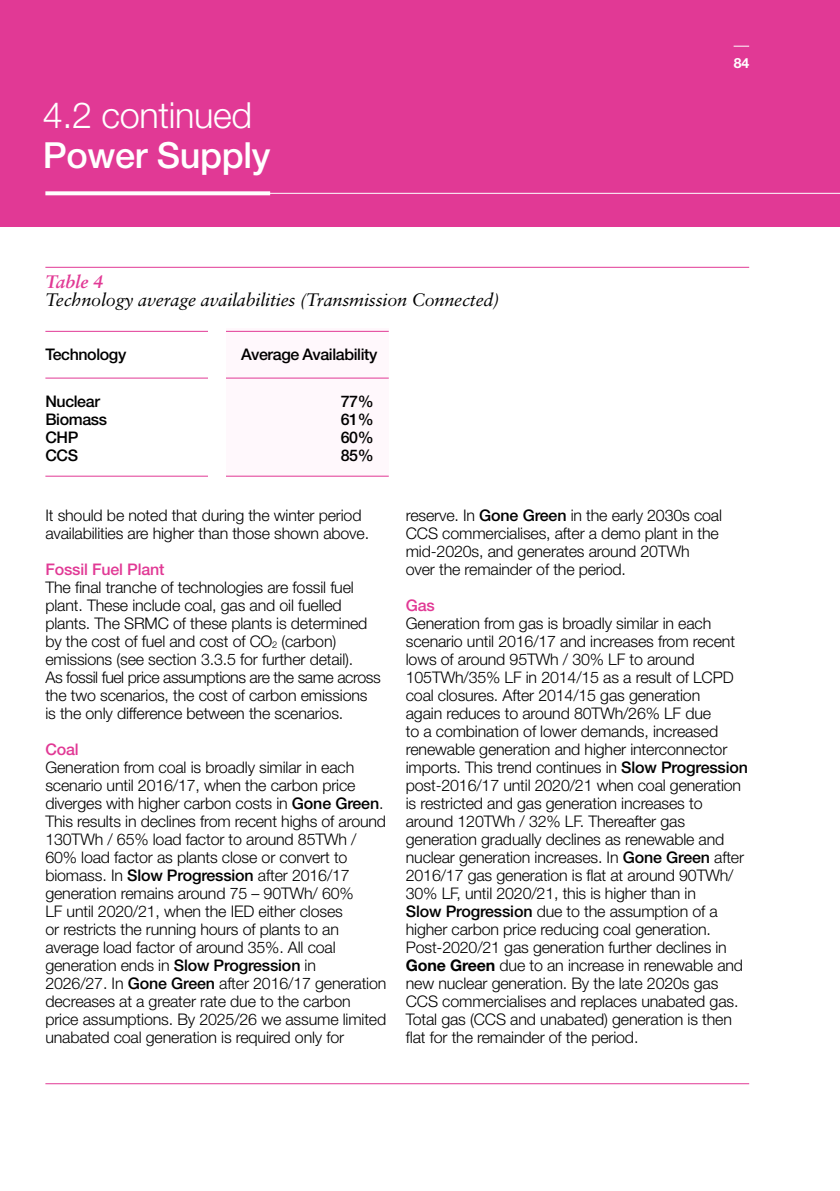
<style>
.page{position:relative;width:840px;height:1191px;background:#fff}
.page>*{position:absolute;margin:0;border:0;box-sizing:border-box;transform-origin:0 0}
.t1{font:300 36px "Helvetica Neue";letter-spacing:-.01em;color:#fff}
.t2{font:500 36px "Helvetica Neue";letter-spacing:-.01em;color:#fff}
.t3{font:italic 18px "Sabon";letter-spacing:-.01em;color:#000}
.t4{font:italic 700 18px "Sabon";letter-spacing:-.01em;color:#e13995}
.t5{font:300 16px/18px "Helvetica Neue";letter-spacing:-.01em;color:#000}
.t6{font:500 16px "Helvetica Neue";letter-spacing:-.025em;color:#000}
.t7{font:500 16px "Helvetica Neue";letter-spacing:-.01em;color:#e13995}
.t8{font:700 14px "Helvetica Neue";color:#fff}
.s1{font-weight:500}
.s2{font-weight:700}
</style>
<div class="page">
<div style="left:0;top:0;width:839px;height:227px;background:#e13995"></div>
<svg style="left:733px;top:46px;width:15px;height:1px"></svg>
<hr style="left:50px;top:193px;width:789px;height:1px;background:#fff">
<hr style="left:45px;top:1083px;width:703px;height:1px;background:#e13995">
<div style="left:225px;top:328px;width:163px;height:149px;background:#fff8fc"></div>
<hr style="left:45px;top:331px;width:343px;height:1px;background:#e13995">
<hr style="left:45px;top:377px;width:343px;height:1px;background:#e13995">
<hr style="left:45px;top:476px;width:343px;height:1px;background:#e13995">
<hr style="left:45px;top:267px;width:703px;height:1px;background:#e13995">
<div style="left:208px;top:321px;width:17px;height:168px;background:#fff"></div>
<svg style="left:45px;top:191px;width:225px;height:4px"></svg>
<h1 class="t1" style="left:43px;top:93px;width:211px">4.2 continued</h1>
<h1 class="t2" style="left:43px;top:134px;width:229px">Power Supply</h1>
<p class="t4" style="left:45px;top:270px;width:59px">Table 4</p>
<p class="t3" style="left:45px;top:289px;width:455px">Technology average availabilities (Transmission Connected)</p>
<p class="t6" style="left:45px;top:345px;width:82px">Technology</p>
<p class="t6" style="left:45px;top:391px;width:56px">Nuclear</p>
<p class="t6" style="left:340px;top:391px;width:34px">77%</p>
<p class="t6" style="left:45px;top:409px;width:63px">Biomass</p>
<p class="t6" style="left:340px;top:409px;width:34px">61%</p>
<p class="t6" style="left:45px;top:427px;width:34px">CHP</p>
<p class="t6" style="left:340px;top:427px;width:34px">60%</p>
<p class="t6" style="left:45px;top:445px;width:34px">CCS</p>
<p class="t6" style="left:340px;top:445px;width:34px">85%</p>
<p class="t6" style="left:241px;top:345px;width:138px">Average Availability</p>
<p class="t8" style="left:733px;top:54px;width:17px">84</p>
<p class="t5" style="left:45px;top:506px;width:325px">It should be noted that during the winter period availabilities are higher than those shown above.</p>
<p class="t7" style="left:45px;top:560px;width:120px">Fossil Fuel Plant</p>
<p class="t5" style="left:45px;top:578px;width:336px">The final tranche of technologies are fossil fuel plant. These include coal, gas and oil fuelled plants. The SRMC of these plants is determined by the cost of fuel and cost of CO<sub>2</sub> (carbon) emissions (see section 3.3.5 for further detail).<br>As fossil fuel price assumptions are the same across the two scenarios, the cost of carbon emissions is the only difference between the scenarios.</p>
<p class="t7" style="left:45px;top:740px;width:35px">Coal</p>
<p class="t5" style="left:45px;top:758px;width:342px">Generation from coal is broadly similar in each scenario until 2016/17, when the carbon price diverges with higher carbon costs in <span class="s1">Gone Green</span>.<br>This results in declines from recent highs of around 130TWh / 65% load factor to around 85TWh / 60% load factor as plants close or convert to biomass. In <span class="s1">Slow Progression</span> after 2016/17 generation remains around 75 – 90TWh/ 60%<br>LF until 2020/21, when the IED either closes<br>or restricts the running hours of plants to an average load factor of around 35%. All coal generation ends in <span class="s1">Slow Progression</span> in<br>2026/27. In <span class="s1">Gone Green</span> after 2016/17 generation decreases at a greater rate due to the carbon price assumptions. By 2025/26 we assume limited unabated coal generation is required only for</p>
<p class="t5" style="left:405px;top:506px;width:317px">reserve. In <span class="s1">Gone Green</span> in the early 2030s coal CCS commercialises, after a demo plant in the mid-2020s, and generates around 20TWh over the remainder of the period.</p>
<p class="t7" style="left:405px;top:596px;width:31px">Gas</p>
<p class="t5" style="left:405px;top:614px;width:343px">Generation from gas is broadly similar in each scenario until 2016/17 and increases from recent lows of around 95TWh / 30% LF to around 105TWh/35% LF in 2014/15 as a result of LCPD coal closures. After 2014/15 gas generation<br>again reduces to around 80TWh/26% LF due<br>to a combination of lower demands, increased renewable generation and higher interconnector imports. This trend continues in <span class="s1">Slow Progression </span>post-2016/17 until 2020/21 when coal generation is restricted and gas generation increases to around 120TWh / 32% LF. Thereafter gas generation gradually declines as renewable and nuclear generation increases. In <span class="s1">Gone Green</span> after 2016/17 gas generation is flat at around 90TWh/ 30% LF, until 2020/21, this is higher than in<br><span class="s1">Slow Progression</span> due to the assumption of a higher carbon price reducing coal generation.<br>Post-2020/21 gas generation further declines in <span class="s2">Gone Green</span> due to an increase in renewable and new nuclear generation. By the late 2020s gas CCS commercialises and replaces unabated gas.<br>Total gas (CCS and unabated) generation is then flat for the remainder of the period.</p>
</div>
